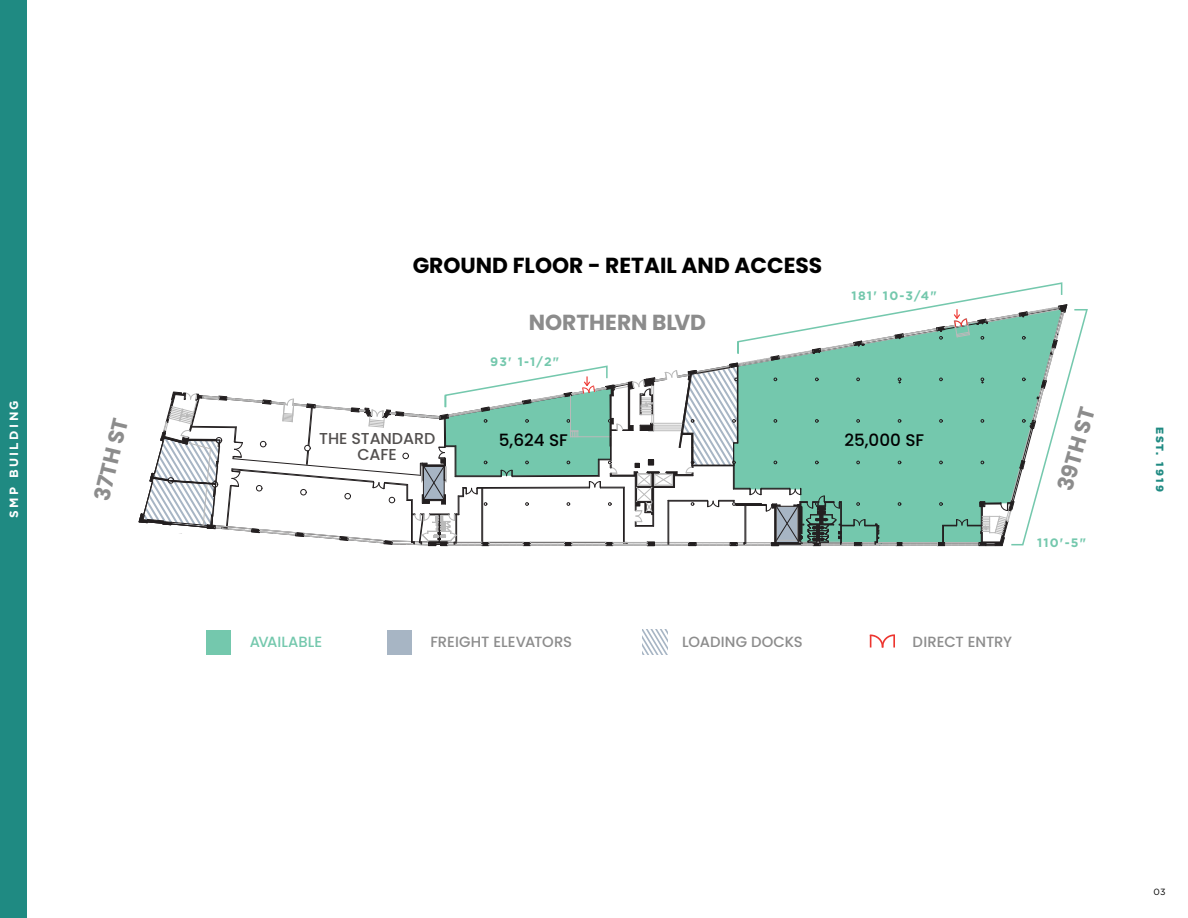
<style>
.page{position:relative;width:1188px;height:918px;background:#fff}
.page>*{position:absolute;margin:0;border:0;box-sizing:border-box;transform-origin:0 0}
.t1{font:700 21.75px "Poppins";color:#000}
.t2{font:700 21.75px "Poppins";color:#8c8c8c}
.t3{font:700 18.15px "Poppins";color:#000}
.t4{font:500 16.8px "Poppins";color:#000}
.t5{font:500 15.9px "Poppins";letter-spacing:-.005em;color:#53504f}
.t6{font:500 14.85px "Poppins";color:#8c8c8c}
.t7{font:500 14.85px "Poppins";color:#74c8ad}
.t8{font:700 12.3px "Gotham";letter-spacing:.1em;color:#74c8ad}
.t9{font:700 12px "Gotham";letter-spacing:.2em;color:#fff}
.t10{font:900 10.5px "Gotham";letter-spacing:.2em;color:#1f8a82}
.t11{font:9px "Gotham";color:#000}
.t12{font:5.4px "Arial";color:#231f20}
</style>
<div class="page">
<div style="left:0;top:0;width:27px;height:918px;background:#1f8a82"></div>
<svg style="left:642px;top:630px;width:25px;height:25px"></svg>
<div style="left:207px;top:630px;width:24px;height:25px;background:#74c8ad"></div>
<div style="left:387px;top:630px;width:25px;height:25px;background:#a7b5c4"></div>
<svg style="left:869px;top:634px;width:26px;height:14px"></svg>
<svg style="left:138px;top:282px;width:950px;height:265px"></svg>
<p class="t9" style="left:6px;top:518px;width:119px;rotate:-90deg">SMP BUILDING</p>
<h1 class="t1" style="left:413px;top:253px;width:411px">GROUND FLOOR - RETAIL AND ACCESS</h1>
<p class="t3" style="left:548px;top:262px;width:119px">LOWER LEVEL</p>
<h1 class="t2" style="left:529px;top:310px;width:179px">NORTHERN BLVD</h1>
<p class="t8" style="left:490px;top:353px;width:70px">93' 1-1/2"</p>
<p class="t8" style="left:852px;top:287px;width:87px">181' 10-3/4"</p>
<h1 class="t2" style="left:89px;top:497px;width:85px;rotate:-77deg">37TH ST</h1>
<h1 class="t2" style="left:1052px;top:487px;width:87px;rotate:-74deg">39TH ST</h1>
<p class="t5" style="left:319px;top:429px;width:118px">THE STANDARD</p>
<p class="t4" style="left:844px;top:431px;width:81px">25,000 SF</p>
<p class="t5" style="left:357px;top:445px;width:41px">CAFE</p>
<p class="t4" style="left:499px;top:431px;width:71px">5,624 SF</p>
<p class="t8" style="left:1037px;top:534px;width:51px">110'-5"</p>
<p class="t7" style="left:250px;top:634px;width:74px">AVAILABLE</p>
<p class="t6" style="left:430px;top:634px;width:143px">FREIGHT ELEVATORS</p>
<p class="t6" style="left:682px;top:634px;width:122px">LOADING DOCKS</p>
<p class="t6" style="left:913px;top:634px;width:101px">DIRECT ENTRY</p>
<p class="t12" style="left:708px;top:644px;width:47px;rotate:-10deg">NORTHERN BLVD</p>
<p class="t10" style="left:1166px;top:427px;width:66px;rotate:90deg">EST. 1919</p>
<p class="t11" style="left:1154px;top:886px;width:14px">03</p>
</div>
